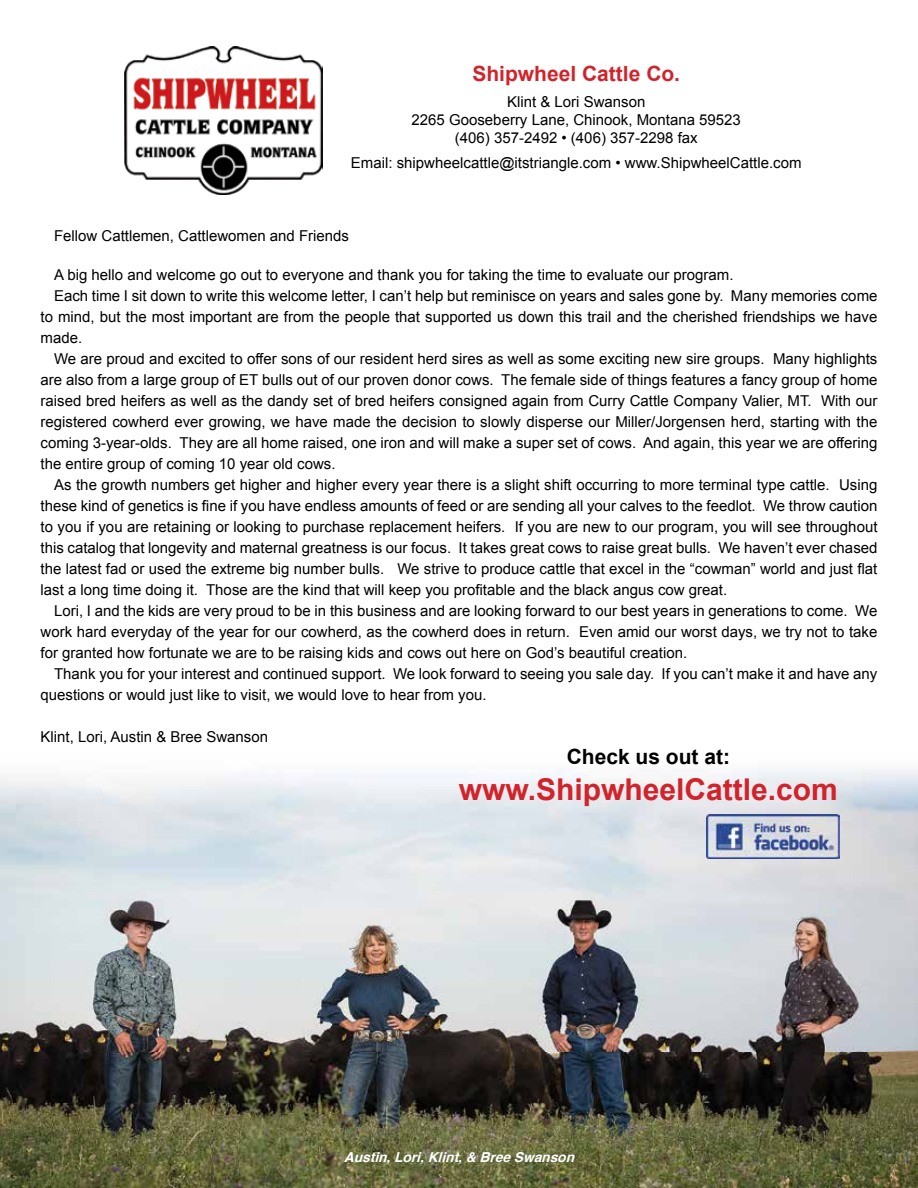
<style>
.page{position:relative;width:918px;height:1188px;background:#fff}
.page>*{position:absolute;margin:0;border:0;box-sizing:border-box;transform-origin:0 0}
.t1{font:700 30px "Arial";color:#d2232a}
.t2{font:700 21px "Arial";color:#d2232a}
.t3{font:700 21px "Arial";color:#000}
.t4{font:15px/18px "Arial";color:#000;text-align:center}
.t5{font:italic 700 13.65px "Helvetica";color:#fff}
</style>
<div class="page">
<img style="left:0;top:769px;width:918px;height:419px">
<img style="left:124px;top:47px;width:198px;height:148px">
<img style="left:706px;top:814px;width:134px;height:45px">
<h2 class="t2" style="left:472px;top:60px;width:209px">Shipwheel Cattle Co.</h2>
<p class="t4" style="left:412px;top:93px;width:331px">Klint &amp; Lori Swanson<br>2265 Gooseberry Lane, Chinook, Montana 59523 (406) 357-2492 • (406) 357-2298 fax</p>
<p class="t4" style="left:351px;top:154px;width:452px">Email: shipwheelcattle@itstriangle.com • www.ShipwheelCattle.com</p>
<p class="t4" style="left:54px;top:227px;width:297px">Fellow Cattlemen, Cattlewomen and Friends</p>
<p class="t4" style="left:54px;top:266px;width:681px">A big hello and welcome go out to everyone and thank you for taking the time to evaluate our program.</p>
<p class="t4" style="left:54px;top:287px;width:825px">Each time I sit down to write this welcome letter, I can’t help but reminisce on years and sales gone by. Many memories come</p>
<p class="t4" style="left:41px;top:308px;width:838px">to mind, but the most important are from the people that supported us down this trail and the cherished friendships we have</p>
<p class="t4" style="left:41px;top:329px;width:43px">made.</p>
<p class="t4" style="left:54px;top:350px;width:825px">We are proud and excited to offer sons of our resident herd sires as well as some exciting new sire groups. Many highlights</p>
<p class="t4" style="left:41px;top:371px;width:839px">are also from a large group of ET bulls out of our proven donor cows. The female side of things features a fancy group of home</p>
<p class="t4" style="left:41px;top:392px;width:839px">raised bred heifers as well as the dandy set of bred heifers consigned again from Curry Cattle Company Valier, MT. With our</p>
<p class="t4" style="left:41px;top:413px;width:838px">registered cowherd ever growing, we have made the decision to slowly disperse our Miller/Jorgensen herd, starting with the</p>
<p class="t4" style="left:41px;top:434px;width:838px">coming 3-year-olds. They are all home raised, one iron and will make a super set of cows. And again, this year we are offering</p>
<p class="t4" style="left:41px;top:455px;width:297px">the entire group of coming 10 year old cows.</p>
<p class="t4" style="left:54px;top:476px;width:825px">As the growth numbers get higher and higher every year there is a slight shift occurring to more terminal type cattle. Using</p>
<p class="t4" style="left:41px;top:497px;width:838px">these kind of genetics is fine if you have endless amounts of feed or are sending all your calves to the feedlot. We throw caution</p>
<p class="t4" style="left:41px;top:518px;width:839px">to you if you are retaining or looking to purchase replacement heifers. If you are new to our program, you will see throughout</p>
<p class="t4" style="left:41px;top:539px;width:839px">this catalog that longevity and maternal greatness is our focus. It takes great cows to raise great bulls. We haven’t ever chased</p>
<p class="t4" style="left:41px;top:560px;width:838px">the latest fad or used the extreme big number bulls. We strive to produce cattle that excel in the “cowman” world and just flat</p>
<p class="t4" style="left:41px;top:581px;width:688px">last a long time doing it. Those are the kind that will keep you profitable and the black angus cow great.</p>
<p class="t4" style="left:54px;top:602px;width:825px">Lori, I and the kids are very proud to be in this business and are looking forward to our best years in generations to come. We</p>
<p class="t4" style="left:41px;top:623px;width:838px">work hard everyday of the year for our cowherd, as the cowherd does in return. Even amid our worst days, we try not to take</p>
<p class="t4" style="left:41px;top:644px;width:648px">for granted how fortunate we are to be raising kids and cows out here on God’s beautiful creation.</p>
<p class="t4" style="left:54px;top:665px;width:825px">Thank you for your interest and continued support. We look forward to seeing you sale day. If you can’t make it and have any</p>
<p class="t4" style="left:41px;top:686px;width:448px">questions or would just like to visit, we would love to hear from you.</p>
<p class="t4" style="left:41px;top:728px;width:229px">Klint, Lori, Austin &amp; Bree Swanson</p>
<h2 class="t3" style="left:567px;top:743px;width:165px">Check us out at:</h2>
<h1 class="t1" style="left:459px;top:770px;width:380px">www.ShipwheelCattle.com</h1>
<p class="t5" style="left:344px;top:1146px;width:238px">Austin,Lori,Klint,&amp;BreeSwanson</p>
</div>
